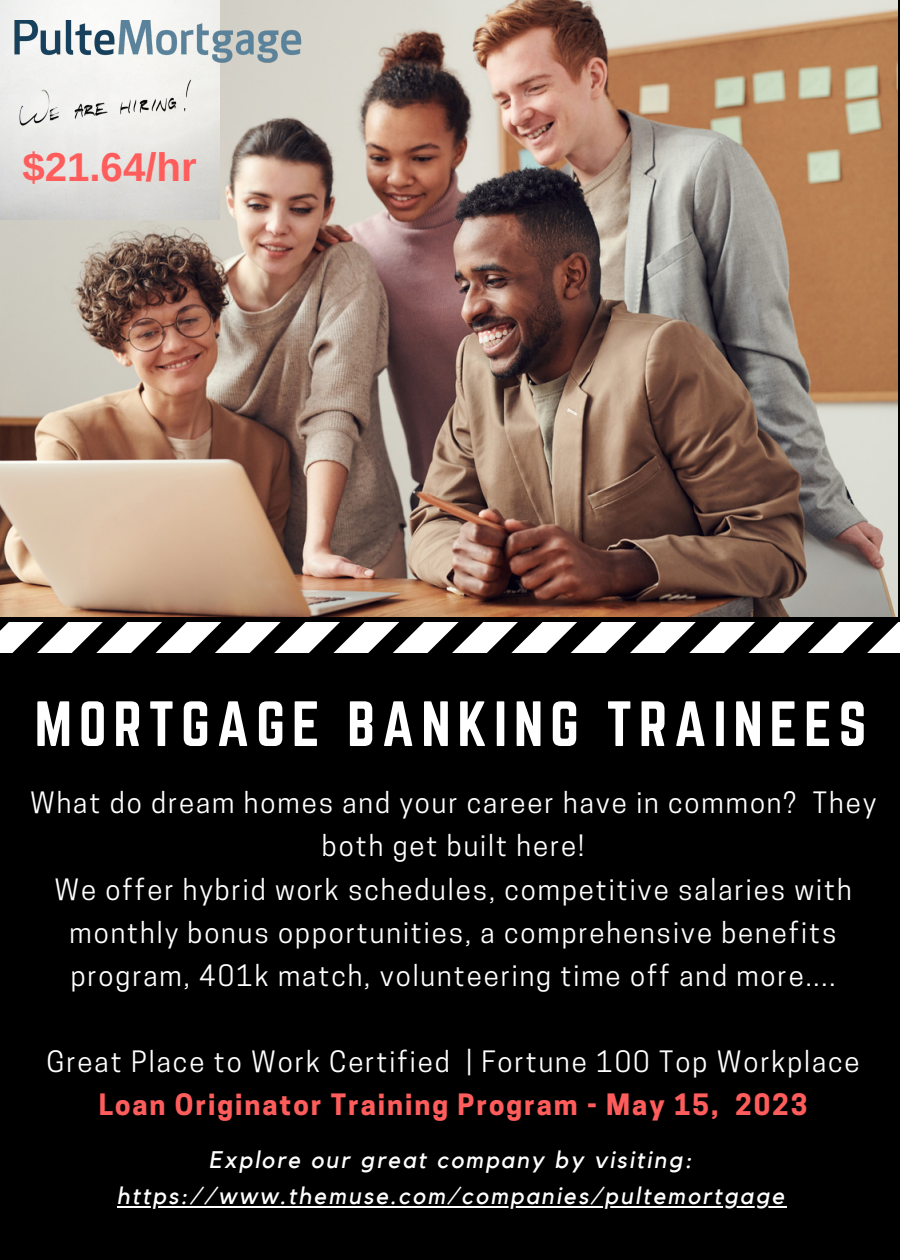
<style>
.page{position:relative;width:900px;height:1260px;background:#000}
.page>*{position:absolute;margin:0;border:0;box-sizing:border-box;transform-origin:0 0}
.t1{font:55.75px "Norwester";letter-spacing:.12em;color:#fff}
.t2{font:700 40.25px "Arimo";color:#ff5c5c}
.t3{font:27.75px/43px "Cooper Hewitt";letter-spacing:.07em;color:#fff;text-align:center}
.t4{font:700 27.75px "Cooper Hewitt";letter-spacing:.07em;color:#ff5c5c}
.t5{font:italic 24px/35.5px "Kollektif";letter-spacing:.09em;color:#fff;text-align:center}
</style>
<div class="page">
<img style="left:0;top:0;width:898px;height:616px">
<hr style="left:117px;top:1206px;width:669px;height:1px;background:#fff">
<svg style="left:0;top:622px;width:900px;height:30px"></svg>
<img style="left:0;top:0;width:219px;height:219px">
<img style="left:14px;top:20px;width:287px;height:43px">
<h2 class="t2" style="left:22px;top:145px;width:176px">$21.64/hr</h2>
<h1 class="t1" style="left:35px;top:690px;width:833px">MORTGAGE BANKING TRAINEES</h1>
<p class="t3" style="left:30px;top:785px;width:847px">What do dream homes and your career have in common? They both get built here!<br>We offer hybrid work schedules, competitive salaries with monthly bonus opportunities, a comprehensive benefits program, 401k match, volunteering time off and more....</p>
<p class="t3" style="left:47px;top:1044px;width:814px">Great Place to Work Certified | Fortune 100 Top Workplace</p>
<p class="t4" style="left:99px;top:1094px;width:710px">Loan Originator Training Program - May 15, 2023</p>
<p class="t5" style="left:117px;top:1143px;width:669px">Explore our great company by visiting: https://www.themuse.com/companies/pultemortgage</p>
</div>
